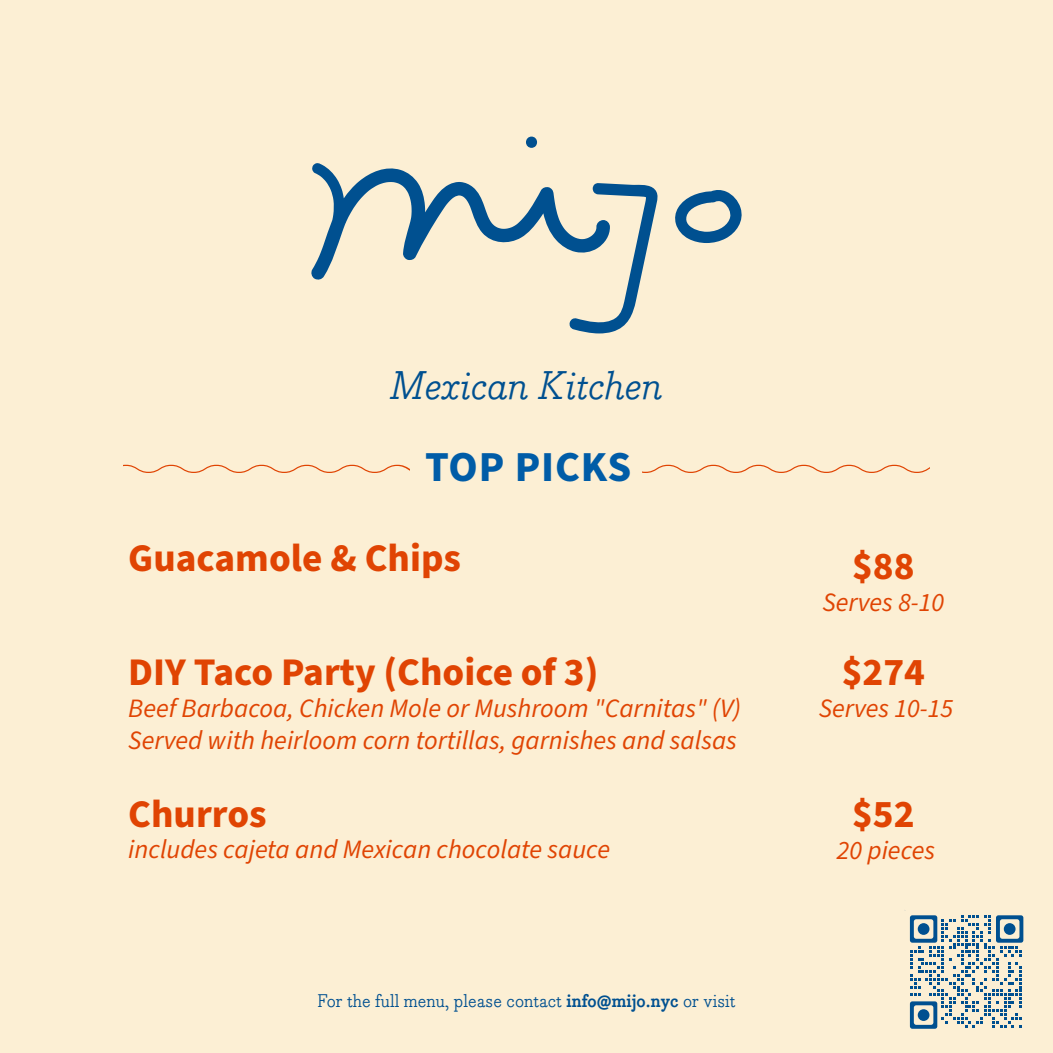
<style>
.page{position:relative;width:1053px;height:1053px;background:#fcefd4}
.page>*{position:absolute;margin:0;border:0;box-sizing:border-box;transform-origin:0 0}
.t1{font:700 42.75px "Source Sans Pro";letter-spacing:.02em;color:#005ca7}
.t2{font:700 39.15px "Source Sans Pro";color:#e04403}
.t3{font:italic 39.15px "Bodoni Egyptian Pro";color:#005090}
.t4{font:italic 26.55px/31.7px "Source Sans Pro";color:#e04403}
.t5{font:18px "Bodoni Egyptian Pro";color:#005090}
.s1{font-weight:700}
</style>
<div class="page">
<svg style="left:124px;top:465px;width:805px;height:8px"></svg>
<div style="left:411px;top:443px;width:231px;height:63px;background:#fcefd4"></div>
<svg style="left:526px;top:137px;width:11px;height:11px"></svg>
<svg style="left:675px;top:190px;width:67px;height:53px"></svg>
<svg style="left:311px;top:163px;width:347px;height:170px"></svg>
<svg style="left:904px;top:910px;width:119px;height:119px"></svg>
<div style="left:918px;top:923px;width:11px;height:12px;background:#005090;border-radius:50%"></div>
<div style="left:1004px;top:923px;width:12px;height:12px;background:#005090;border-radius:50%"></div>
<div style="left:918px;top:1009px;width:11px;height:12px;background:#005090;border-radius:50%"></div>
<h2 class="t3" style="left:391px;top:361px;width:273px">Mexican Kitchen</h2>
<h1 class="t1" style="left:425px;top:438px;width:208px">TOP PICKS</h1>
<h2 class="t2" style="left:128px;top:531px;width:334px">Guacamole &amp; Chips</h2>
<h2 class="t2" style="left:852px;top:540px;width:64px">$88</h2>
<p class="t4" style="left:822px;top:587px;width:123px">Serves 8-10</p>
<h2 class="t2" style="left:128px;top:645px;width:472px">DIY Taco Party (Choice of 3)</h2>
<p class="t4" style="left:128px;top:693px;width:614px">Beef Barbacoa, Chicken Mole or Mushroom "Carnitas" (V)<br>Served with heirloom corn tortillas, garnishes and salsas</p>
<h2 class="t2" style="left:128px;top:787px;width:140px">Churros</h2>
<p class="t4" style="left:128px;top:835px;width:483px">includes cajeta and Mexican chocolate sauce</p>
<p class="t5" style="left:317px;top:990px;width:420px">For the full menu, please contact <span class="s1">info@mijo.nyc</span> or visit</p>
<h2 class="t2" style="left:842px;top:646px;width:85px">$274</h2>
<p class="t4" style="left:819px;top:693px;width:136px">Serves 10-15</p>
<h2 class="t2" style="left:852px;top:787px;width:64px">$52</h2>
<p class="t4" style="left:837px;top:835px;width:100px">20 pieces</p>
</div>
